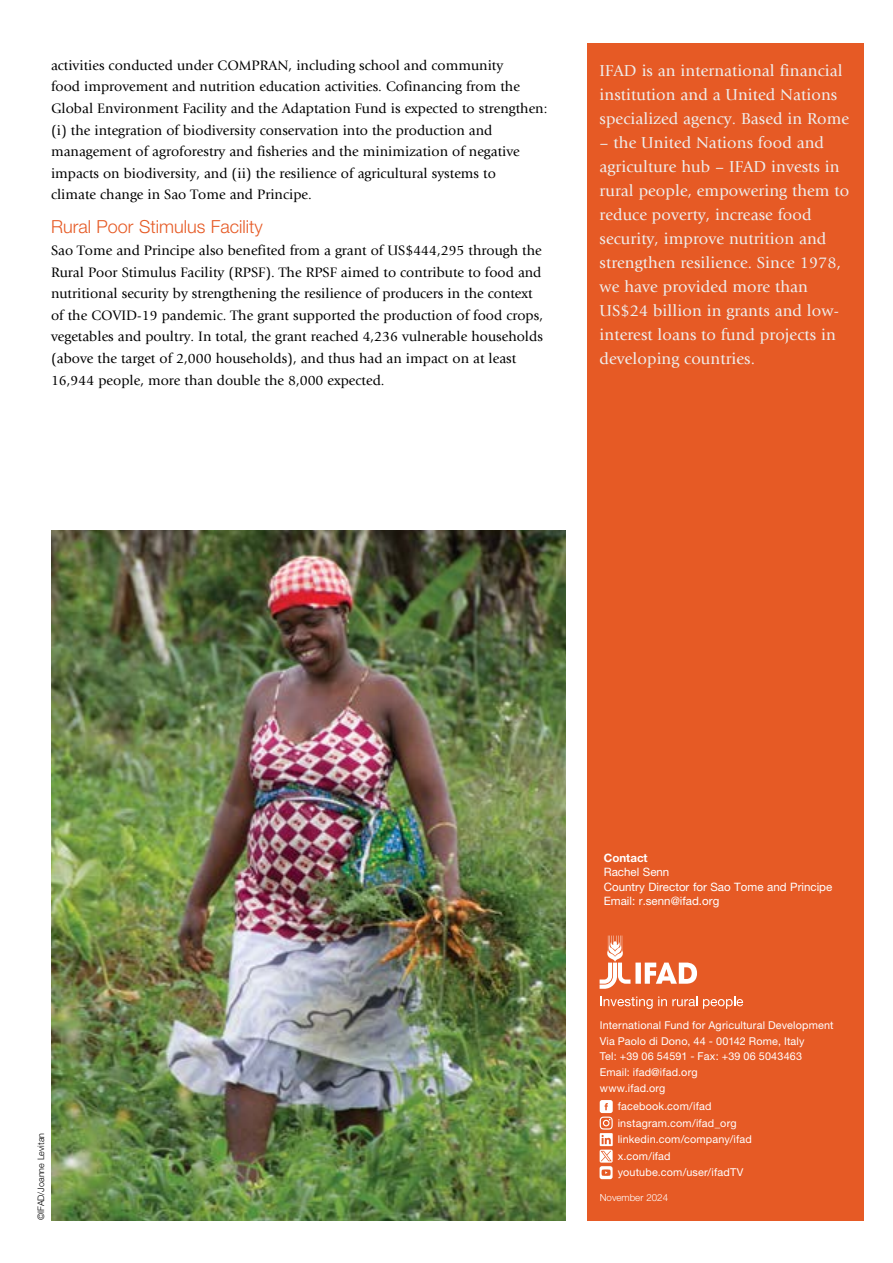
<style>
.page{position:relative;width:893px;height:1263px;background:#fff}
.page>*{position:absolute;margin:0;border:0;box-sizing:border-box;transform-origin:0 0}
.t1{font:300 18px "Helvetica Neue LT Std";color:#e65a25}
.t2{font:16.5px/24px "Giovanni Std";letter-spacing:.005em;color:#eeeeed}
.t3{font:14.25px/21.6px "Giovanni Std";color:#000}
.t4{font:11.55px/14.2px "Helvetica Neue LT Std";color:#fff}
.t5{font:700 11.55px "Helvetica Neue LT Std";color:#fff}
.t6{font:10.8px/15.8px "Helvetica Neue LT Std";letter-spacing:.015em;color:#fff}
.t7{font:300 9.75px "Helvetica Neue LT Std";color:#fff}
.t8{font:300 9px "Helvetica Neue LT Std";color:#000}
</style>
<div class="page">
<div style="left:587px;top:43px;width:276px;height:1177px;background:#e65a25"></div>
<svg style="left:600px;top:935px;width:97px;height:54px"></svg>
<svg style="left:600px;top:996px;width:97px;height:13px"></svg>
<svg style="left:703px;top:996px;width:40px;height:13px"></svg>
<img style="left:51px;top:530px;width:515px;height:690px">
<svg style="left:600px;top:1100px;width:13px;height:79px"></svg>
<p class="t3" style="left:51px;top:54px;width:498px">activities conducted under COMPRAN, including school and community<br>food improvement and nutrition education activities. Cofinancing from the Global Environment Facility and the Adaptation Fund is expected to strengthen: (i) the integration of biodiversity conservation into the production and management of agroforestry and fisheries and the minimization of negative impacts on biodiversity, and (ii) the resilience of agricultural systems to<br>climate change in Sao Tome and Principe.</p>
<p class="t1" style="left:51px;top:216px;width:213px">Rural Poor Stimulus Facility</p>
<p class="t3" style="left:51px;top:240px;width:493px">Sao Tome and Principe also benefited from a grant of US$444,295 through the Rural Poor Stimulus Facility (RPSF). The RPSF aimed to contribute to food and nutritional security by strengthening the resilience of producers in the context of the COVID-19 pandemic. The grant supported the production of food crops, vegetables and poultry. In total, the grant reached 4,236 vulnerable households (above the target of 2,000 households), and thus had an impact on at least 16,944 people, more than double the 8,000 expected.</p>
<p class="t2" style="left:600px;top:58px;width:251px">IFAD is an international financial institution and a United Nations specialized agency. Based in Rome</p>
<p class="t2" style="left:600px;top:130px;width:251px">– the United Nations food and agriculture hub – IFAD invests in rural people, empowering them to reduce poverty, increase food security, improve nutrition and strengthen resilience. Since 1978, we have provided more than<br>US$24 billion in grants and low&shy;interest loans to fund projects in developing countries.</p>
<p class="t8" style="left:36px;top:1220px;width:89px;rotate:-90deg">©IFAD/Joanne Levitan</p>
<p class="t5" style="left:604px;top:851px;width:45px">Contact</p>
<p class="t4" style="left:604px;top:865px;width:230px">Rachel Senn<br>Country Director for Sao Tome and Principe<br>Email: r.senn@ifad.org</p>
<p class="t6" style="left:600px;top:1017px;width:235px">International Fund for Agricultural Development<br>Via Paolo di Dono, 44 - 00142 Rome, Italy<br>Tel: +39 06 54591 - Fax: +39 06 5043463<br>Email: ifad@ifad.org<br>www.ifad.org</p>
<p class="t6" style="left:618px;top:1098px;width:136px;line-height:16.5px">facebook.com/ifad instagram.com/ifad_org linkedin.com/company/ifad x.com/ifad youtube.com/user/ifadTV</p>
<p class="t7" style="left:600px;top:1192px;width:70px">November 2024</p>
</div>
